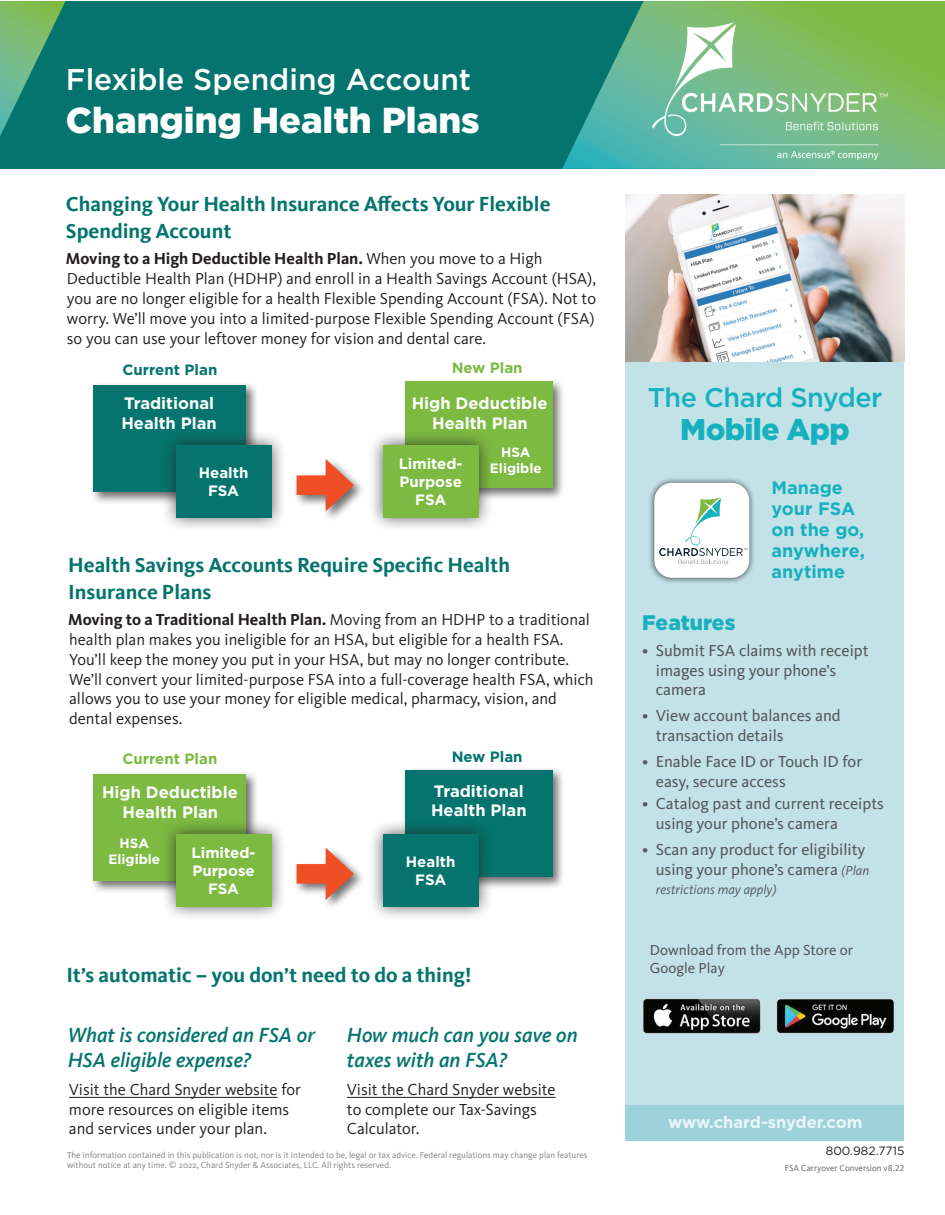
<style>
.page{position:relative;width:945px;height:1215px;background:#fff}
.page>*{position:absolute;margin:0;border:0;box-sizing:border-box;transform-origin:0 0}
.t1{font:900 36px "Gotham";color:#fff}
.t2{font:500 30px "Gotham";color:#fff}
.t3{font:900 30px "Gotham";letter-spacing:-.02em;color:#17b0be}
.t4{font:500 27px "Gotham";letter-spacing:-.02em;color:#17b0be}
.t5{font:700 21px/27px "Kievit Offc";color:#05746e}
.t6{font:italic 500 21px/24px "Kievit Offc";color:#05746e}
.t7{font:900 21px "Gotham";color:#17b0be}
.t8{font:700 18px/21px "Gotham";color:#17b0be}
.t9{font:16.5px/19.8px "Kievit OT";color:#231f20}
.t10{font:16.5px/19.5px "Kievit OT";color:#57585a}
.t11{font:700 16.5px/19.8px "Gotham";color:#fff;text-align:center}
.t12{font:700 16.5px "Gotham";color:#eaf5f6}
.t13{font:700 15px/18px "Gotham";color:#fff;text-align:center}
.t14{font:15px/18px "Kievit OT";color:#57585a}
.t15{font:700 15px "Gotham";color:#05746e}
.t16{font:700 15px "Gotham";color:#7dba42}
.t17{font:700 13.5px/16.5px "Gotham";color:#fff;text-align:center}
.t18{font:italic 13.5px "Kievit OT";color:#57585a}
.t19{font:12px "Gotham";color:#231f20}
.t20{font:9px/10.5px "Kievit OT";color:#808285}
.t21{font:9px "Kievit Offc";color:#625e5d}
.s1{font-weight:700}
.s2{font-style:italic;font-size:13.5px}
</style>
<div class="page">
<div style="left:0;top:1px;width:945px;height:168px;background:#05746e"></div>
<svg style="left:562px;top:1px;width:383px;height:168px"></svg>
<svg style="left:0;top:1px;width:66px;height:135px"></svg>
<div style="left:626px;top:359px;width:278px;height:782px;background:#c2e2e8"></div>
<div style="left:626px;top:1106px;width:278px;height:35px;background:#9dd2da"></div>
<div style="left:647px;top:476px;width:109px;height:108px;background:#231f20;opacity:.8"></div>
<div style="left:654px;top:483px;width:95px;height:95px;background:#fff;border-radius:18px"></div>
<svg style="left:659px;top:497px;width:88px;height:67px"></svg>
<img style="left:626px;top:195px;width:278px;height:167px">
<img style="left:643px;top:998px;width:251px;height:36px">
<img style="left:653px;top:22px;width:235px;height:137px">
<div style="left:293px;top:457px;width:73px;height:66px;background:#231f20;opacity:.65"></div>
<div style="left:297px;top:475px;width:39px;height:20px;background:#f04e24"></div>
<svg style="left:326px;top:459px;width:28px;height:52px"></svg>
<div style="left:90px;top:382px;width:169px;height:123px;background:#231f20;opacity:.65"></div>
<div style="left:94px;top:385px;width:152px;height:107px;background:#05746e"></div>
<div style="left:402px;top:378px;width:164px;height:124px;background:#231f20;opacity:.65"></div>
<div style="left:406px;top:381px;width:147px;height:107px;background:#7dba42"></div>
<div style="left:368px;top:430px;width:126px;height:103px;background:#231f20;opacity:.75"></div>
<div style="left:383px;top:445px;width:95px;height:73px;background:#7dba42"></div>
<div style="left:161px;top:430px;width:126px;height:103px;background:#231f20;opacity:.75"></div>
<div style="left:176px;top:445px;width:95px;height:73px;background:#05746e"></div>
<div style="left:293px;top:846px;width:73px;height:66px;background:#231f20;opacity:.65"></div>
<div style="left:297px;top:864px;width:39px;height:20px;background:#f04e24"></div>
<svg style="left:326px;top:848px;width:28px;height:52px"></svg>
<div style="left:90px;top:770px;width:169px;height:124px;background:#231f20;opacity:.65"></div>
<div style="left:94px;top:774px;width:152px;height:107px;background:#7dba42"></div>
<div style="left:401px;top:767px;width:164px;height:123px;background:#231f20;opacity:.65"></div>
<div style="left:405px;top:770px;width:147px;height:107px;background:#05746e"></div>
<div style="left:368px;top:819px;width:126px;height:103px;background:#231f20;opacity:.75"></div>
<div style="left:383px;top:834px;width:95px;height:72px;background:#05746e"></div>
<div style="left:161px;top:819px;width:126px;height:103px;background:#231f20;opacity:.75"></div>
<div style="left:176px;top:834px;width:95px;height:72px;background:#7dba42"></div>
<hr style="left:347px;top:1097px;width:209px;height:1px;background:#231f20">
<hr style="left:69px;top:1097px;width:209px;height:1px;background:#231f20">
<h2 class="t2" style="left:66px;top:59px;width:407px">Flexible Spending Account</h2>
<h1 class="t1" style="left:66px;top:95px;width:415px">Changing Health Plans</h1>
<p class="t5" style="left:66px;top:190px;width:486px">Changing Your Health Insurance Affects Your Flexible<br>Spending Account</p>
<p class="t9" style="left:66px;top:249px;width:532px"><span class="s1">Moving to a High Deductible Health Plan.</span> When you move to a High Deductible Health Plan (HDHP) and enroll in a Health Savings Account (HSA), you are no longer eligible for a health Flexible Spending Account (FSA). Not to worry. We’ll move you into a limited-purpose Flexible Spending Account (FSA) so you can use your leftover money for vision and dental care.</p>
<p class="t15" style="left:123px;top:360px;width:96px">Current Plan</p>
<p class="t16" style="left:452px;top:358px;width:72px">New Plan</p>
<p class="t11" style="left:121px;top:394px;width:97px;text-align:left">Traditional<br>Health Plan</p>
<p class="t13" style="left:199px;top:464px;width:51px">Health<br>FSA</p>
<p class="t11" style="left:412px;top:394px;width:137px">High Deductible<br>Health Plan</p>
<p class="t13" style="left:399px;top:455px;width:66px">Limited-<br>Purpose<br>FSA</p>
<p class="t17" style="left:490px;top:444px;width:53px">HSA<br>Eligible</p>
<p class="t5" style="left:68px;top:551px;width:443px">Health Savings Accounts Require Specific Health<br>Insurance Plans</p>
<p class="t9" style="left:68px;top:610px;width:527px"><span class="s1">Moving to a Traditional Health Plan.</span> Moving from an HDHP to a traditional health plan makes you ineligible for an HSA, but eligible for a health FSA.<br>You’ll keep the money you put in your HSA, but may no longer contribute.<br>We’ll convert your limited-purpose FSA into a full-coverage health FSA, which allows you to use your money for eligible medical, pharmacy, vision, and dental expenses.</p>
<p class="t16" style="left:123px;top:749px;width:96px">Current Plan</p>
<p class="t15" style="left:452px;top:747px;width:72px">New Plan</p>
<p class="t11" style="left:102px;top:782px;width:137px">High Deductible<br>Health Plan</p>
<p class="t17" style="left:108px;top:835px;width:53px">HSA<br>Eligible</p>
<p class="t13" style="left:192px;top:844px;width:66px">Limited-<br>Purpose<br>FSA</p>
<p class="t11" style="left:431px;top:781px;width:97px;text-align:left">Traditional<br>Health Plan</p>
<p class="t13" style="left:406px;top:853px;width:51px">Health<br>FSA</p>
<p class="t5" style="left:66px;top:961px;width:406px">It’s automatic – you don’t need to do a thing!</p>
<p class="t6" style="left:68px;top:1024px;width:249px">What is considered an FSA or<br>HSA eligible expense?</p>
<p class="t9" style="left:69px;top:1080px;width:233px">Visit the Chard Snyder website for more resources on eligible items and services under your plan.</p>
<p class="t6" style="left:347px;top:1024px;width:232px">How much can you save on taxes with an FSA?</p>
<p class="t9" style="left:347px;top:1080px;width:210px">Visit the Chard Snyder website to complete our Tax-Savings<br>Calculator.</p>
<p class="t20" style="left:67px;top:1149px;width:522px">The information contained in this publication is not, nor is it intended to be, legal or tax advice. Federal regulations may change plan features without notice at any time. © 2022, Chard Snyder &amp; Associates, LLC. All rights reserved.</p>
<h3 class="t4" style="left:648px;top:380px;width:236px">The Chard Snyder</h3>
<h2 class="t3" style="left:680px;top:409px;width:171px">Mobile App</h2>
<p class="t8" style="left:772px;top:477px;width:95px">Manage your FSA on the go, anywhere, anytime</p>
<p class="t7" style="left:642px;top:608px;width:95px">Features</p>
<p class="t10" style="left:656px;top:641px;width:214px;text-indent:-13px">• Submit FSA claims with receipt images using your phone’s camera</p>
<p class="t10" style="left:656px;top:706px;width:186px;text-indent:-13px">• View account balances and transaction details</p>
<p class="t10" style="left:656px;top:752px;width:208px;text-indent:-13px">• Enable Face ID or Touch ID for easy, secure access</p>
<p class="t10" style="left:656px;top:794px;width:230px;text-indent:-13px">• Catalog past and current receipts using your phone’s camera</p>
<p class="t10" style="left:642px;top:840px;width:228px;text-align:right">• Scan any product for eligibility using your phone’s camera <span class="s2">(Plan</span></p>
<p class="t18" style="left:656px;top:881px;width:122px">restrictions may apply)</p>
<p class="t14" style="left:650px;top:941px;width:205px">Download from the App Store or<br>Google Play</p>
<p class="t12" style="left:668px;top:1111px;width:196px">www.chard-snyder.com</p>
<p class="t19" style="left:826px;top:1143px;width:80px">800.982.7715</p>
<p class="t21" style="left:785px;top:1163px;width:121px">FSA Carryover Conversion v8.22</p>
</div>
